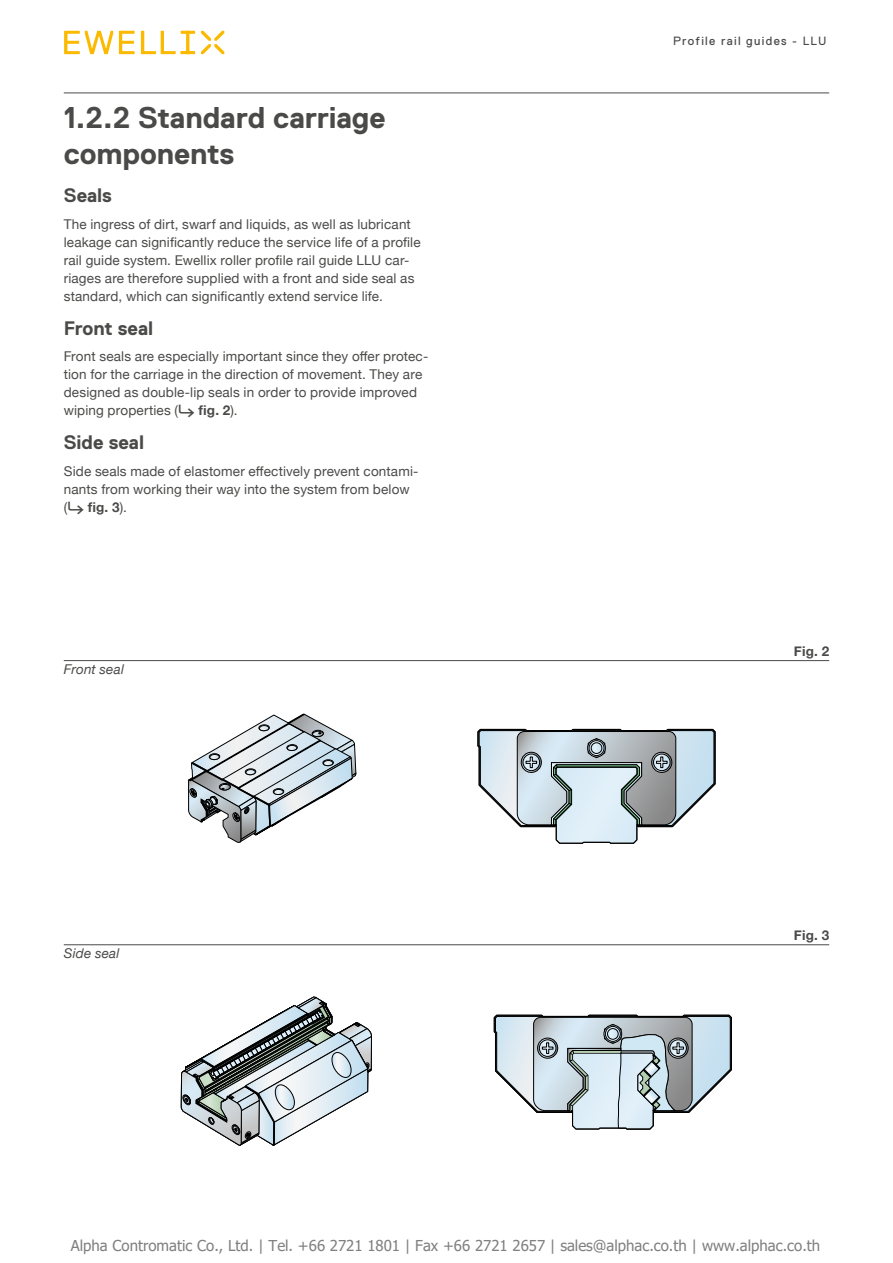
<style>
.page{position:relative;width:893px;height:1263px;background:#fff}
.page>*{position:absolute;margin:0;border:0;box-sizing:border-box;transform-origin:0 0}
.t1{font:700 30px/36px "Replica Std";letter-spacing:-.005em;color:#4a4a49}
.t2{font:700 19.5px "Replica Std";color:#4a4a49}
.t3{font:15px "Tahoma";color:#808080}
.t4{font:13.5px/18px "Helvetica Neue";letter-spacing:.01em;color:#4a4a49}
.t5{font:italic 13.5px "Helvetica Neue";letter-spacing:.015em;color:#4a4a49}
.t6{font:700 13.5px "Helvetica Neue";letter-spacing:.015em;color:#4a4a49}
.t7{font:12px "Replica Std";letter-spacing:.11em;color:#4a4a49}
.s1{font-weight:700}
</style>
<div class="page">
<hr style="left:64px;top:93px;width:765px;height:1px;background:#4a4a49">
<svg style="left:64px;top:31px;width:131px;height:23px"></svg>
<svg style="left:201px;top:31px;width:23px;height:23px"></svg>
<svg style="left:493px;top:1014px;width:239px;height:116px"></svg>
<svg style="left:188px;top:713px;width:169px;height:130px"></svg>
<svg style="left:181px;top:996px;width:191px;height:150px"></svg>
<svg style="left:477px;top:728px;width:239px;height:116px"></svg>
<hr style="left:64px;top:660px;width:765px;height:1px;background:#4a4a49">
<hr style="left:64px;top:944px;width:765px;height:1px;background:#4a4a49">
<h1 class="t1" style="left:64px;top:100px;width:323px">1.2.2 Standard carriage components</h1>
<h2 class="t2" style="left:64px;top:185px;width:50px">Seals</h2>
<p class="t4" style="left:64px;top:216px;width:358px">The ingress of dirt, swarf and liquids, as well as lubricant leakage can significantly reduce the service life of a profile rail guide system. Ewellix roller profile rail guide LLU car&shy;riages are therefore supplied with a front and side seal as standard, which can significantly extend service life.</p>
<h2 class="t2" style="left:64px;top:317px;width:91px">Front seal</h2>
<p class="t4" style="left:64px;top:348px;width:366px">Front seals are especially important since they offer protec&shy;tion for the carriage in the direction of movement. They are designed as double-lip seals in order to provide improved wiping properties (<span class="s1">⮑ fig. 2</span>).</p>
<h2 class="t2" style="left:64px;top:432px;width:82px">Side seal</h2>
<p class="t4" style="left:64px;top:463px;width:356px">Side seals made of elastomer effectively prevent contami&shy;nants from working their way into the system from below (<span class="s1">⮑ fig. 3</span>).</p>
<p class="t5" style="left:64px;top:659px;width:62px">Front seal</p>
<p class="t5" style="left:64px;top:943px;width:57px">Side seal</p>
<p class="t7" style="left:673px;top:34px;width:155px">Profile rail guides - LLU</p>
<p class="t6" style="left:794px;top:640px;width:37px">Fig. 2</p>
<p class="t6" style="left:794px;top:925px;width:37px">Fig. 3</p>
<p class="t3" style="left:71px;top:1236px;width:751px">Alpha Contromatic Co., Ltd. | Tel. +66 2721 1801 | Fax +66 2721 2657 | sales@alphac.co.th | www.alphac.co.th</p>
</div>
